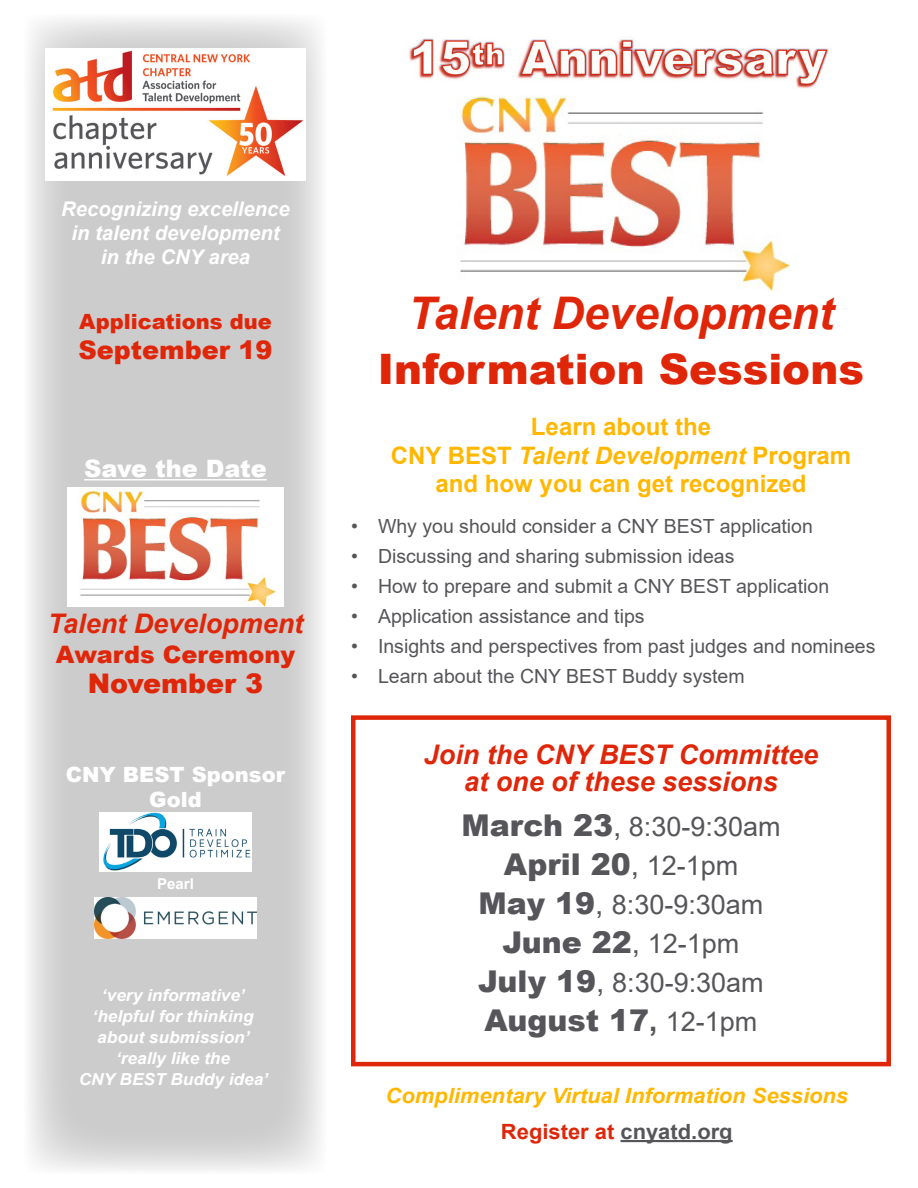
<style>
.page{position:relative;width:918px;height:1188px;background:#fff}
.page>*{position:absolute;margin:0;border:0;box-sizing:border-box;transform-origin:0 0}
.t1{font:italic 700 45px "Arial";color:#e02609}
.Normal__Web{font:900 42px "Arial";color:#e02609}
.t2{font:900 30px "Arial";color:#565559}
.t3{font:italic 700 27px/27px "Arial";color:#e02609;text-align:center}
.t4{font:27px "Arial";color:#565559}
.t5{font:900 27px "Arial";color:#e02609}
.t6{font:900 25.5px "Arial";color:#e02609}
.t7{font:700 24px/28.5px "Arial";color:#ffb700;text-align:center}
.t8{font:900 24px "Arial";color:#e02609}
.t9{font:900 24px "Arial";color:#fff}
.t10{font:italic 700 21px/36px "Arial";color:#ffb700;text-align:center;scale:1.05 1}
.t11{font:900 21px "Arial";color:#fff}
.t12{font:900 21px "Arial";color:#e02609}
.t13{font:italic 700 20.25px "Arial";color:#fff}
.t14{font:19.5px "Arial";color:#565559}
.t15{font:italic 700 16.5px/21px "Arial";color:#fff;text-align:center;scale:1.04 1}
.t16{font:700 15px "Arial";color:#fff}
.s1{font-style:italic}
.s2{font-weight:900;font-size:30px}
.s3{font-size:30px}
.s4{font-weight:400}
.s5{font-weight:400;font-size:27px}
.s6{font-weight:700}
.s7{font-style:normal;color:#e02609}
.s8{font-style:normal;color:#565559}
</style>
<div class="page">
<svg style="left:29px;top:18px;width:293px;height:1152px;background:#d3d2d2"></svg>
<hr style="left:621px;top:1140px;width:112px;height:2px;background:#565559">
<hr style="left:84px;top:479px;width:183px;height:1px;background:#fff">
<div style="left:351px;top:715px;width:540px;height:351px;border:4px solid #e02609"></div>
<img style="left:460px;top:96px;width:331px;height:195px">
<img style="left:68px;top:488px;width:216px;height:118px">
<img style="left:409px;top:37px;width:420px;height:52px">
<img style="left:46px;top:48px;width:259px;height:132px">
<img style="left:100px;top:812px;width:151px;height:60px">
<img style="left:94px;top:897px;width:162px;height:41px">
<p class="t13" style="left:61px;top:195px;width:230px">Recognizing excellence</p>
<p class="t13" style="left:71px;top:220px;width:210px">in talent development</p>
<p class="t13" style="left:101px;top:244px;width:151px">in the CNY area</p>
<p class="t12" style="left:79px;top:306px;width:194px">Applications due</p>
<p class="t6" style="left:78px;top:332px;width:196px">September 19</p>
<p class="t9" style="left:84px;top:451px;width:184px">Save the Date</p>
<p class="t3" style="left:48px;top:611px;width:257px">Talent Development</p>
<p class="t8" style="left:56px;top:637px;width:241px">Awards Ceremony</p>
<p class="t5" style="left:88px;top:664px;width:177px">November 3</p>
<p class="t11" style="left:66px;top:759px;width:221px">CNY BEST Sponsor</p>
<p class="t11" style="left:149px;top:784px;width:54px">Gold</p>
<p class="t16" style="left:157px;top:873px;width:38px">Pearl</p>
<p class="t15" style="left:102px;top:985px;width:139px">‘very informative’</p>
<p class="t15" style="left:79px;top:1006px;width:184px">‘helpful for thinking about submission’ ‘really like the<br>CNY BEST Buddy idea’</p>
<p class="t1" style="left:408px;top:283px;width:427px">Talent Development</p>
<p class="Normal__Web" style="left:378px;top:339px;width:488px">Information Sessions</p>
<p class="t7" style="left:391px;top:413px;width:462px">Learn about the<br>CNY BEST <span class="s1">Talent Development</span> Program</p>
<p class="t7" style="left:436px;top:470px;width:372px">and how you can get recognized</p>
<p class="t14" style="left:351px;top:513px;width:463px">• Why you should consider a CNY BEST application</p>
<p class="t14" style="left:351px;top:543px;width:385px">• Discussing and sharing submission ideas</p>
<p class="t14" style="left:351px;top:573px;width:480px">• How to prepare and submit a CNY BEST application</p>
<p class="t14" style="left:351px;top:603px;width:295px">• Application assistance and tips</p>
<p class="t14" style="left:351px;top:633px;width:526px">• Insights and perspectives from past judges and nominees</p>
<p class="t14" style="left:351px;top:663px;width:395px">• Learn about the CNY BEST Buddy system</p>
<p class="t3" style="left:424px;top:742px;width:396px">Join the CNY BEST Committee at one of these sessions</p>
<p class="t4" style="left:461px;top:808px;width:321px"><span class="s2">March 23</span><span class="s3">,</span> 8:30-9:30am</p>
<p class="t2" style="left:504px;top:842px;width:236px">April 20<span class="s4">,</span> <span class="s5">12-1pm</span></p>
<p class="t4" style="left:479px;top:886px;width:286px"><span class="s2">May 19</span><span class="s3">,</span> 8:30-9:30am</p>
<p class="t2" style="left:503px;top:920px;width:238px">June 22<span class="s4">,</span> <span class="s5">12-1pm</span></p>
<p class="t4" style="left:478px;top:964px;width:287px"><span class="s2">July 19</span><span class="s3">,</span> 8:30-9:30am</p>
<p class="t2" style="left:485px;top:998px;width:274px">August 17<span class="s6">,</span> <span class="s5">12-1pm</span></p>
<p class="t10" style="left:386px;top:1078px;width:442px">Complimentary Virtual Information Sessions<br><span class="s7">Register at</span> <span class="s8">cnyatd.org</span></p>
</div>
